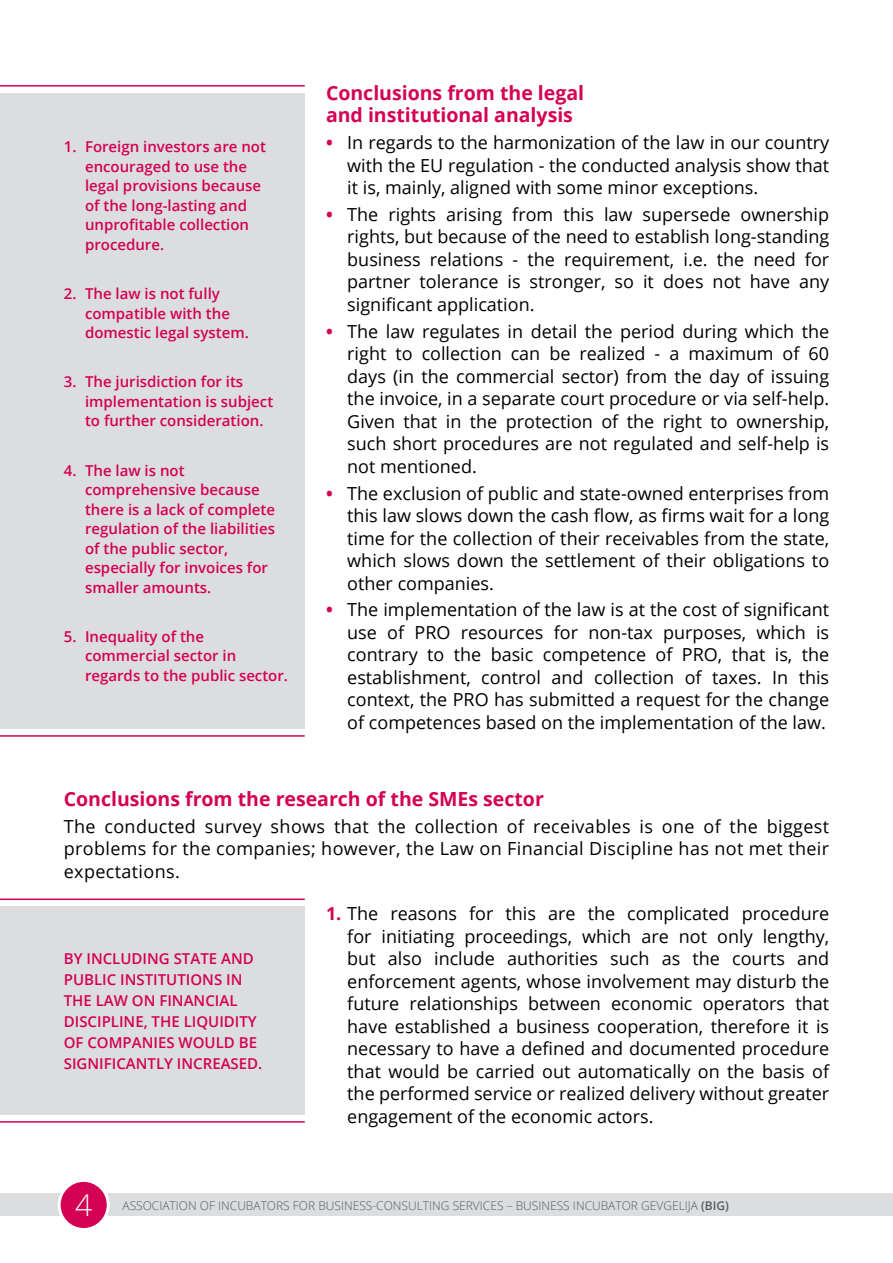
<style>
.page{position:relative;width:893px;height:1263px;background:#fff}
.page>*{position:absolute;margin:0;border:0;box-sizing:border-box;transform-origin:0 0}
.t1{font:300 30px "Open Sans";color:#fff}
.t2{font:700 19.5px/22.5px "Open Sans";color:#d40054}
.t3{font:18px/22.5px "Open Sans";color:#000;text-align:justify}
.t4{font:600 15px/19.5px "Open Sans";color:#d40054}
.t5{font:300 12px "Open Sans";color:#58595b}
.s1{font-weight:700;color:#d40054}
.s2{font-weight:600}
</style>
<div class="page">
<div style="left:0;top:1193px;width:893px;height:23px;background:#dcddde"></div>
<div style="left:59px;top:1180px;width:49px;height:49px;background:#d40054;border-radius:50%"></div>
<div style="left:58px;top:1179px;width:52px;height:52px;border:3px solid #fff;border-radius:50%"></div>
<div style="left:0;top:93px;width:305px;height:636px;background:#dcddde"></div>
<div style="left:0;top:906px;width:305px;height:209px;background:#dcddde"></div>
<hr style="left:0;top:85px;width:305px;height:2px;background:#d40054">
<hr style="left:0;top:898px;width:305px;height:2px;background:#d40054">
<hr style="left:0;top:1121px;width:305px;height:2px;background:#d40054">
<hr style="left:0;top:735px;width:305px;height:2px;background:#d40054">
<p class="t4" style="left:85px;top:137px;width:182px;text-indent:-21px">1. Foreign investors are not encouraged to use the legal provisions because of the long-lasting and unprofitable collection procedure.</p>
<p class="t4" style="left:85px;top:284px;width:165px;text-indent:-21px">2. The law is not fully compatible with the domestic legal system.</p>
<p class="t4" style="left:85px;top:372px;width:190px;text-indent:-21px">3. The jurisdiction for its implementation is subject to further consideration.</p>
<p class="t4" style="left:85px;top:460px;width:191px;text-indent:-21px">4. The law is not comprehensive because there is a lack of complete regulation of the liabilities of the public sector, especially for invoices for smaller amounts.</p>
<p class="t4" style="left:85px;top:626px;width:205px;text-indent:-21px">5. Inequality of the commercial sector in regards to the public sector.</p>
<p class="t2" style="left:326px;top:81px;width:260px">Conclusions from the legal and institutional analysis</p>
<p class="t3" style="left:347px;top:131px;width:483px;text-indent:-21px"><span class="s1">•</span> In regards to the harmonization of the law in our country with the EU regulation - the conducted analysis show that it is, mainly, aligned with some minor exceptions.</p>
<p class="t3" style="left:347px;top:203px;width:483px;text-indent:-21px"><span class="s1">•</span> The rights arising from this law supersede ownership rights, but because of the need to establish long-standing business relations - the requirement, i.e. the need for partner tolerance is stronger, so it does not have any significant application.</p>
<p class="t3" style="left:347px;top:319px;width:483px;text-indent:-21px"><span class="s1">•</span> The law regulates in detail the period during which the right to collection can be realized - a maximum of 60 days (in the commercial sector) from the day of issuing the invoice, in a separate court procedure or via self-help.<br>Given that in the protection of the right to ownership, such short procedures are not regulated and self-help is not mentioned.</p>
<p class="t3" style="left:347px;top:481px;width:483px;text-indent:-21px"><span class="s1">•</span> The exclusion of public and state-owned enterprises from this law slows down the cash flow, as firms wait for a long time for the collection of their receivables from the state, which slows down the settlement of their obligations to other companies.</p>
<p class="t3" style="left:347px;top:598px;width:483px;text-indent:-21px"><span class="s1">•</span> The implementation of the law is at the cost of significant use of PRO resources for non-tax purposes, which is contrary to the basic competence of PRO, that is, the establishment, control and collection of taxes. In this context, the PRO has submitted a request for the change of competences based on the implementation of the law.</p>
<p class="t2" style="left:64px;top:787px;width:482px">Conclusions from the research of the SMEs sector</p>
<p class="t3" style="left:64px;top:814px;width:767px">The conducted survey shows that the collection of receivables is one of the biggest problems for the companies; however, the Law on Financial Discipline has not met their expectations.</p>
<p class="t3" style="left:347px;top:902px;width:483px;text-indent:-21px"><span class="s1">1.</span> The reasons for this are the complicated procedure for initiating proceedings, which are not only lengthy, but also include authorities such as the courts and enforcement agents, whose involvement may disturb the future relationships between economic operators that have established a business cooperation, therefore it is necessary to have a defined and documented procedure that would be carried out automatically on the basis of the performed service or realized delivery without greater engagement of the economic actors.</p>
<p class="t4" style="left:64px;top:947px;width:200px;line-height:21px">BY INCLUDING STATE AND<br>PUBLIC INSTITUTIONS IN<br>THE LAW ON FINANCIAL<br>DISCIPLINE, THE LIQUIDITY<br>OF COMPANIES WOULD BE<br>SIGNIFICANTLY INCREASED.</p>
<h1 class="t1" style="left:75px;top:1185px;width:19px">4</h1>
<p class="t5" style="left:123px;top:1197px;width:608px">ASSOCIATION OF INCUBATORS FOR BUSINESS-CONSULTING SERVICES – BUSINESS INCUBATOR GEVGELIJA <span class="s2">(BIG)</span></p>
</div>
